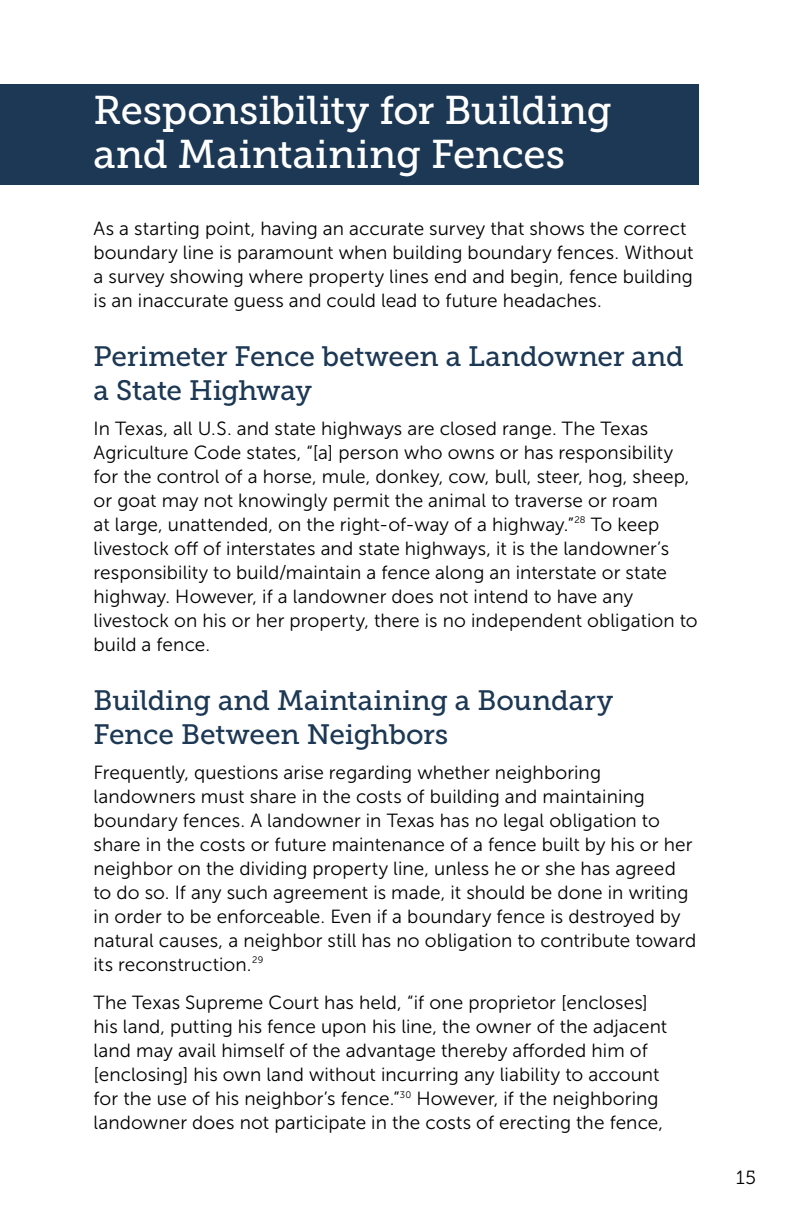
<style>
.page{position:relative;width:792px;height:1224px;background:#fff}
.page>*{position:absolute;margin:0;border:0;box-sizing:border-box;transform-origin:0 0}
.heading{font:40px/44px "Museo Slab 500";letter-spacing:-.01em;color:#fff}
.heading2{font:28px/34px "Museo Slab 500";letter-spacing:-.01em;color:#1c3854}
.body_text{font:19px/24px "Museo Sans 300";letter-spacing:.005em;color:#000}
.t1{font:19px "Museo Slab 300";color:#000}
</style>
<div class="page">
<div style="left:0;top:85px;width:698px;height:100px;background:#1c3854"></div>
<h1 class="heading" style="left:94px;top:88px;width:520px">Responsibility for Building and Maintaining Fences</h1>
<p class="body_text" style="left:94px;top:216px;width:602px">As a starting point, having an accurate survey that shows the correct boundary line is paramount when building boundary fences. Without a survey showing where property lines end and begin, fence building is an inaccurate guess and could lead to future headaches.</p>
<h2 class="heading2" style="left:94px;top:340px;width:592px">Perimeter Fence between a Landowner and a State Highway</h2>
<p class="body_text" style="left:94px;top:416px;width:606px">In Texas, all U.S. and state highways are closed range. The Texas Agriculture Code states, “[a] person who owns or has responsibility for the control of a horse, mule, donkey, cow, bull, steer, hog, sheep, or goat may not knowingly permit the animal to traverse or roam<br>at large, unattended, on the right-of-way of a highway.”<sup>28</sup> To keep livestock off of interstates and state highways, it is the landowner’s responsibility to build/maintain a fence along an interstate or state highway. However, if a landowner does not intend to have any livestock on his or her property, there is no independent obligation to build a fence.</p>
<h2 class="heading2" style="left:94px;top:684px;width:521px">Building and Maintaining a Boundary<br>Fence Between Neighbors</h2>
<p class="body_text" style="left:94px;top:760px;width:604px">Frequently, questions arise regarding whether neighboring landowners must share in the costs of building and maintaining boundary fences. A landowner in Texas has no legal obligation to share in the costs or future maintenance of a fence built by his or her neighbor on the dividing property line, unless he or she has agreed to do so. If any such agreement is made, it should be done in writing in order to be enforceable. Even if a boundary fence is destroyed by natural causes, a neighbor still has no obligation to contribute toward its reconstruction.<sup>29</sup></p>
<p class="body_text" style="left:94px;top:991px;width:575px">The Texas Supreme Court has held, “if one proprietor [encloses] his land, putting his fence upon his line, the owner of the adjacent land may avail himself of the advantage thereby afforded him of [enclosing] his own land without incurring any liability to account for the use of his neighbor’s fence.”<sup>30</sup> However, if the neighboring landowner does not participate in the costs of erecting the fence,</p>
<p class="t1" style="left:736px;top:1167px;width:21px">15</p>
</div>
